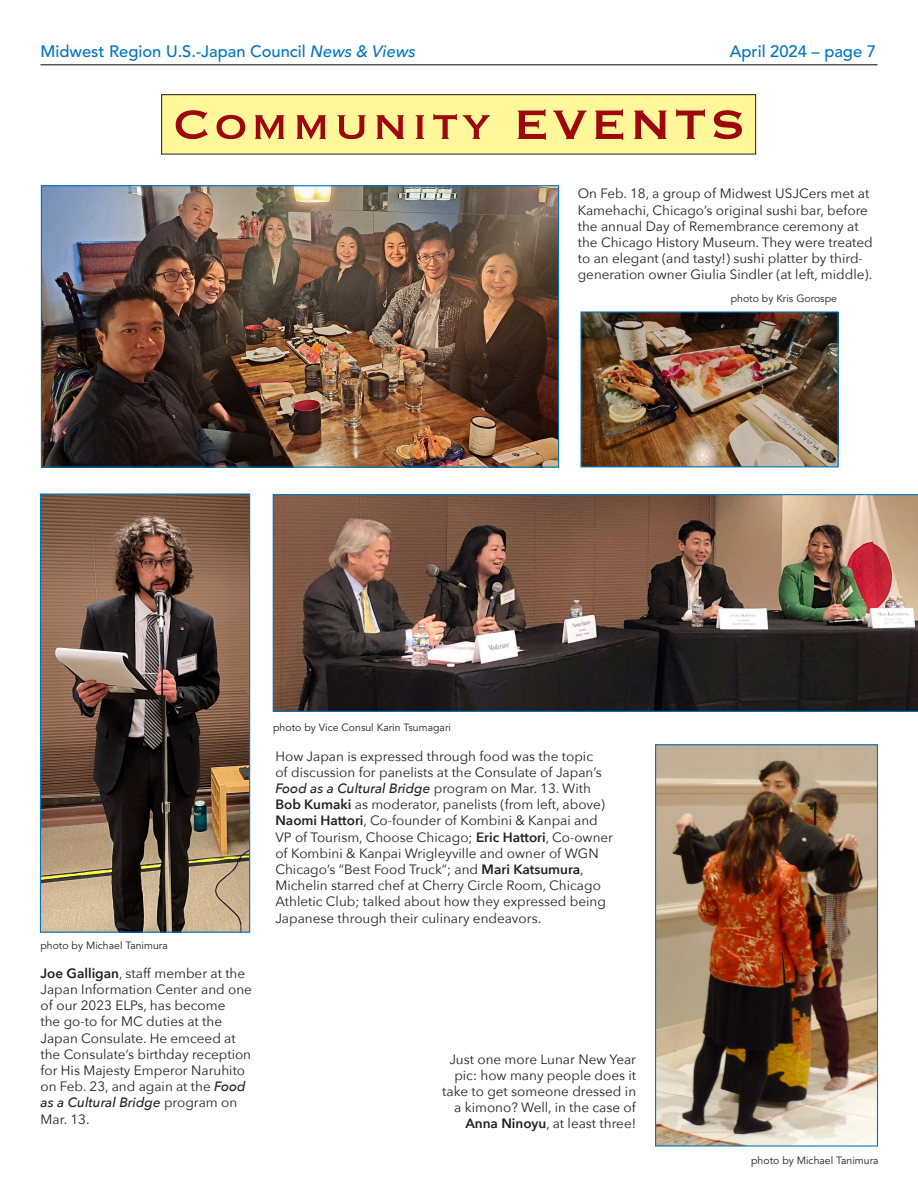
<style>
.page{position:relative;width:918px;height:1188px;background:#fff}
.page>*{position:absolute;margin:0;border:0;box-sizing:border-box;transform-origin:0 0}
.t1{font:54px "Copperplate";letter-spacing:.05em;color:#9d070d}
.t2{font:500 16.5px "Avenir";color:#0075bf}
.t3{font:13.5px/16.2px "Avenir Next";color:#231f20}
.t4{font:10.5px "Avenir";color:#231f20}
.s1{font-family:"Avenir Next";font-style:italic}
.s2{font-weight:600}
.s3{font-weight:500;font-style:italic}
</style>
<div class="page">
<div style="left:162px;top:95px;width:594px;height:59px;background:#fff79a"></div>
<div style="left:161px;top:94px;width:595px;height:60px;border:1px solid #231f20"></div>
<hr style="left:40px;top:64px;width:838px;height:1px;background:#231f20">
<img style="left:43px;top:187px;width:514px;height:279px">
<div style="left:41px;top:185px;width:518px;height:283px;border:1px solid #0075bf"></div>
<img style="left:42px;top:495px;width:206px;height:436px">
<div style="left:40px;top:493px;width:210px;height:440px;border:1px solid #0075bf"></div>
<img style="left:273px;top:494px;width:645px;height:218px">
<img style="left:582px;top:313px;width:255px;height:152px">
<div style="left:580px;top:311px;width:259px;height:156px;border:1px solid #0075bf"></div>
<img style="left:657px;top:746px;width:219px;height:399px">
<div style="left:655px;top:744px;width:223px;height:403px;border:1px solid #0075bf"></div>
<p class="t2" style="left:40px;top:42px;width:377px">Midwest Region U.S.-Japan Council <span class="s1">News &amp; Views</span></p>
<p class="t2" style="left:730px;top:42px;width:148px">April 2024 – page 7</p>
<p class="t1" style="left:173px;top:89px;width:575px">Community EVENTS</p>
<p class="t3" style="left:578px;top:185px;width:296px">On Feb. 18, a group of Midwest USJCers met at Kamehachi, Chicago’s original sushi bar, before the annual Day of Remembrance ceremony at the Chicago History Museum. They were treated to an elegant (and tasty!) sushi platter by third&shy;generation owner Giulia Sindler (at left, middle).</p>
<p class="t4" style="left:731px;top:292px;width:108px">photo by Kris Gorospe</p>
<p class="t4" style="left:40px;top:939px;width:129px">photo by Michael Tanimura</p>
<p class="t3" style="left:40px;top:965px;width:213px"><span class="s2">Joe Galligan</span>, staff member at the<br>Japan Information Center and one of our 2023 ELPs, has become<br>the go-to for MC duties at the<br>Japan Consulate. He emceed at the Consulate’s birthday reception for His Majesty Emperor Naruhito on Feb. 23, and again at the <span class="s3">Food as a Cultural Bridge</span> program on<br>Mar. 13.</p>
<p class="t4" style="left:273px;top:721px;width:179px">photo by Vice Consul Karin Tsumagari</p>
<p class="t3" style="left:275px;top:747px;width:339px">How Japan is expressed through food was the topic<br>of discussion for panelists at the Consulate of Japan’s <span class="s3">Food as a Cultural Bridge</span> program on Mar. 13. With <span class="s2">Bob Kumaki</span> as moderator, panelists (from left, above)<br><span class="s2">Naomi Hattori</span>, Co-founder of Kombini &amp; Kanpai and VP of Tourism, Choose Chicago; <span class="s2">Eric Hattori</span>, Co-owner of Kombini &amp; Kanpai Wrigleyville and owner of WGN</p>
<p class="t3" style="left:275px;top:861px;width:332px">Chicago’s “Best Food Truck”; and <span class="s2">Mari Katsumura</span>, Michelin starred chef at Cherry Circle Room, Chicago Athletic Club; talked about how they expressed being Japanese through their culinary endeavors.</p>
<p class="t3" style="left:442px;top:1050px;width:195px;text-align:right">Just one more Lunar New Year pic: how many people does it take to get someone dressed in a kimono? Well, in the case of<br><span class="s2">Anna Ninoyu</span>, at least three!</p>
<p class="t4" style="left:751px;top:1154px;width:129px">photo by Michael Tanimura</p>
</div>
